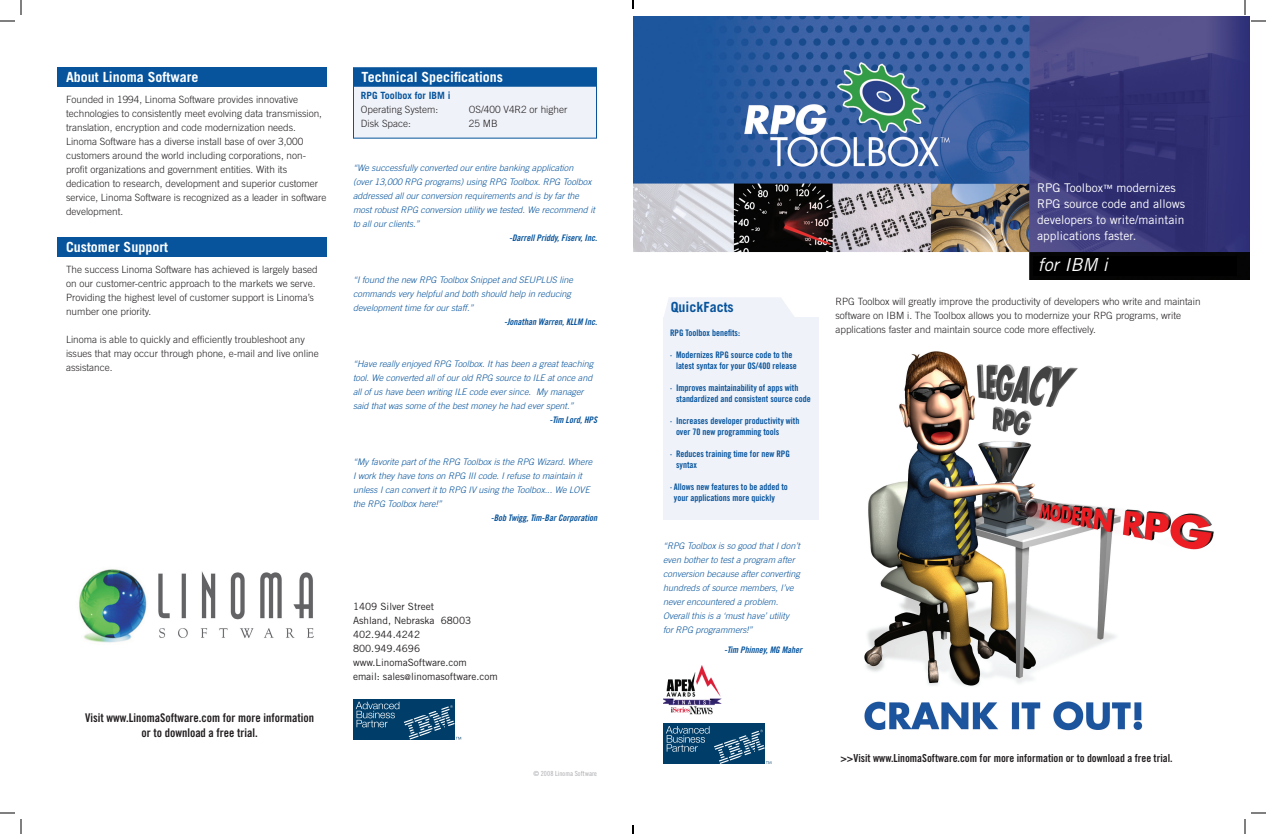
<style>
.page{position:relative;width:1266px;height:834px;background:#fff}
.page>*{position:absolute;margin:0;border:0;box-sizing:border-box;transform-origin:0 0}
.t1{font:italic 18px "Trade Gothic LT Std";color:#fff}
.t2{font:700 14px "Trade Gothic LT Std";color:#fff}
.t3{font:700 14px "Trade Gothic LT Std";color:#07549c}
.t4{font:12px/16px "Trade Gothic LT Std";color:#fff}
.t5{font:12px/14.4px "Trade Gothic LT Std Bd Cn 20";color:#231f20;text-align:center}
.t6{font:11px "Trade Gothic LT Std Bd Cn 20";color:#231f20}
.t7{font:300 10px/14px "Trade Gothic LT Std";color:#231f20}
.t8{font:10px/14px "Trade Gothic LT Std";color:#231f20}
.t9{font:700 10px "Trade Gothic LT Std";color:#07549c}
.t10{font:italic 300 9px/14px "Trade Gothic LT Std";color:#07549c}
.t11{font:9px/11px "Trade Gothic LT Std Bd Cn 20";color:#07549c}
.t12{font:9px "Trade Gothic LT Std Bd Cn 20 Obl";color:#07549c}
.t13{font:7px "Trade Gothic LT Std Cn 18";letter-spacing:.015em;color:#a8a9ad}
.s1{font-size:8px}
.s2{font-size:10px}
.s3{font-style:inherit}
</style>
<div class="page">
<img style="left:864px;top:351px;width:350px;height:380px">
<img style="left:633px;top:17px;width:617px;height:262px">
<div style="left:664px;top:317px;width:155px;height:203px;background:#eff2f9"></div>
<div style="left:664px;top:297px;width:130px;height:20px;background:#eff2f9"></div>
<img style="left:663px;top:665px;width:59px;height:50px">
<div style="left:57px;top:68px;width:270px;height:19px;background:#07549c"></div>
<div style="left:57px;top:238px;width:270px;height:19px;background:#07549c"></div>
<div style="left:353px;top:67px;width:244px;height:72px;background:#eff2f9;border:1px solid #07549c"></div>
<div style="left:353px;top:68px;width:244px;height:19px;background:#07549c"></div>
<div style="left:1033px;top:257px;width:203px;height:19px;background:#000"></div>
<img style="left:79px;top:569px;width:235px;height:74px">
<div style="left:663px;top:723px;width:102px;height:41px;background:#003e69"></div>
<svg style="left:666px;top:726px;width:105px;height:38px"></svg>
<div style="left:353px;top:699px;width:102px;height:41px;background:#003e69"></div>
<svg style="left:356px;top:702px;width:105px;height:38px"></svg>
<svg style="left:0;top:0;width:22px;height:22px"></svg>
<svg style="left:0;top:812px;width:22px;height:22px"></svg>
<svg style="left:1244px;top:0;width:22px;height:22px"></svg>
<svg style="left:1244px;top:812px;width:22px;height:22px"></svg>
<svg style="left:632px;top:0;width:2px;height:9px"></svg>
<svg style="left:632px;top:825px;width:2px;height:9px"></svg>
<h2 class="t2" style="left:66px;top:68px;width:134px">About Linoma Software</h2>
<p class="t7" style="left:66px;top:92px;width:262px">Founded in 1994, Linoma Software provides innovative technologies to consistently meet evolving data transmission, translation, encryption and code modernization needs.<br>Linoma Software has a diverse install base of over 3,000 customers around the world including corporations, non&shy;profit organizations and government entities. With its dedication to research, development and superior customer service, Linoma Software is recognized as a leader in software development.</p>
<h2 class="t2" style="left:66px;top:238px;width:103px">Customer Support</h2>
<p class="t7" style="left:66px;top:262px;width:253px">The success Linoma Software has achieved is largely based on our customer-centric approach to the markets we serve.<br>Providing the highest level of customer support is Linoma’s number one priority.</p>
<p class="t7" style="left:66px;top:332px;width:254px">Linoma is able to quickly and efficiently troubleshoot any issues that may occur through phone, e-mail and live online assistance.</p>
<h2 class="t2" style="left:362px;top:68px;width:143px">Technical Specifications</h2>
<p class="t9" style="left:361px;top:89px;width:91px">RPG Toolbox for IBM i</p>
<p class="t7" style="left:361px;top:102px;width:79px">Operating System:</p>
<p class="t7" style="left:469px;top:102px;width:100px">OS/400 V4R2 or higher</p>
<p class="t7" style="left:361px;top:116px;width:52px">Disk Space:</p>
<p class="t7" style="left:469px;top:116px;width:30px">25 MB</p>
<p class="t10" style="left:353px;top:161px;width:243px">“We successfully converted our entire banking application<br>(over 13,000 RPG programs) using RPG Toolbox. RPG Toolbox addressed all our conversion requirements and is by far the most robust RPG conversion utility we tested. We recommend it to all our clients.”</p>
<p class="t12" style="left:509px;top:232px;width:89px">-Darrell Priddy, Fiserv, Inc.</p>
<p class="t10" style="left:353px;top:273px;width:221px">“I found the new RPG Toolbox Snippet and SEUPLUS line commands very helpful and both should help in reducing development time for our staff.”</p>
<p class="t12" style="left:504px;top:316px;width:94px">-Jonathan Warren, KLLM Inc.</p>
<p class="t10" style="left:353px;top:357px;width:242px">“Have really enjoyed RPG Toolbox. It has been a great teaching tool. We converted all of our old RPG source to ILE at once and all of us have been writing ILE code ever since. My manager said that was some of the best money he had ever spent.”</p>
<p class="t12" style="left:549px;top:414px;width:49px">-Tim Lord, HPS</p>
<p class="t10" style="left:353px;top:455px;width:241px">“My favorite part of the RPG Toolbox is the RPG Wizard. Where I work they have tons on RPG III code. I refuse to maintain it unless I can convert it to RPG IV using the Toolbox... We LOVE the RPG Toolbox here!”</p>
<p class="t12" style="left:491px;top:512px;width:108px">-Bob Twigg, Tim-Bar Corporation</p>
<p class="t5" style="left:85px;top:711px;width:230px">Visit www.LinomaSoftware.com for more information or to download a free trial.</p>
<p class="t8" style="left:353px;top:599px;width:146px">1409 Silver Street<br>Ashland, Nebraska 68003<br>402.944.4242<br>800.949.4696 www.LinomaSoftware.com<br>email: sales<span class="s1">@</span>linomasoftware.com</p>
<p class="t13" style="left:534px;top:770px;width:65px">© 2008 Linoma Software</p>
<h2 class="t3" style="left:671px;top:299px;width:64px">QuickFacts</h2>
<p class="t11" style="left:670px;top:327px;width:72px">RPG Toolbox benefits:</p>
<p class="t11" style="left:676px;top:349px;width:122px;text-indent:-6px">· Modernizes RPG source code to the latest syntax for your OS/400 release</p>
<p class="t11" style="left:676px;top:382px;width:136px;text-indent:-6px">· Improves maintainability of apps with standardized and consistent source code</p>
<p class="t11" style="left:676px;top:415px;width:125px;text-indent:-6px">· Increases developer productivity with over 70 new programming tools</p>
<p class="t11" style="left:676px;top:448px;width:115px;text-indent:-6px">· Reduces training time for new RPG syntax</p>
<p class="t11" style="left:674px;top:481px;width:115px;text-indent:-4px">· Allows new features to be added to your applications more quickly</p>
<p class="t10" style="left:663px;top:539px;width:139px">“RPG Toolbox is so good that I don’t even bother to test a program after conversion because after converting hundreds of source members, I’ve never encountered a problem.<br>Overall this is a ‘must have’ utility for RPG programmers!”</p>
<p class="t12" style="left:724px;top:645px;width:80px">-Tim Phinney, MG Maher</p>
<p class="t4" style="left:1037px;top:180px;width:149px">RPG Toolbox<span class="s2">™</span> modernizes<br>RPG source code and allows developers to write/maintain applications faster.</p>
<h1 class="t1" style="left:1038px;top:254px;width:71px">for <span class="s3">IBM</span> i</h1>
<p class="t7" style="left:836px;top:294px;width:367px">RPG Toolbox will greatly improve the productivity of developers who write and maintain software on IBM i. The Toolbox allows you to modernize your RPG programs, write applications faster and maintain source code more effectively.</p>
<p class="t6" style="left:840px;top:751px;width:334px"><span class="s3">&gt;&gt;</span>Visit www.LinomaSoftware.com for more information or to download a free trial.</p>
</div>
